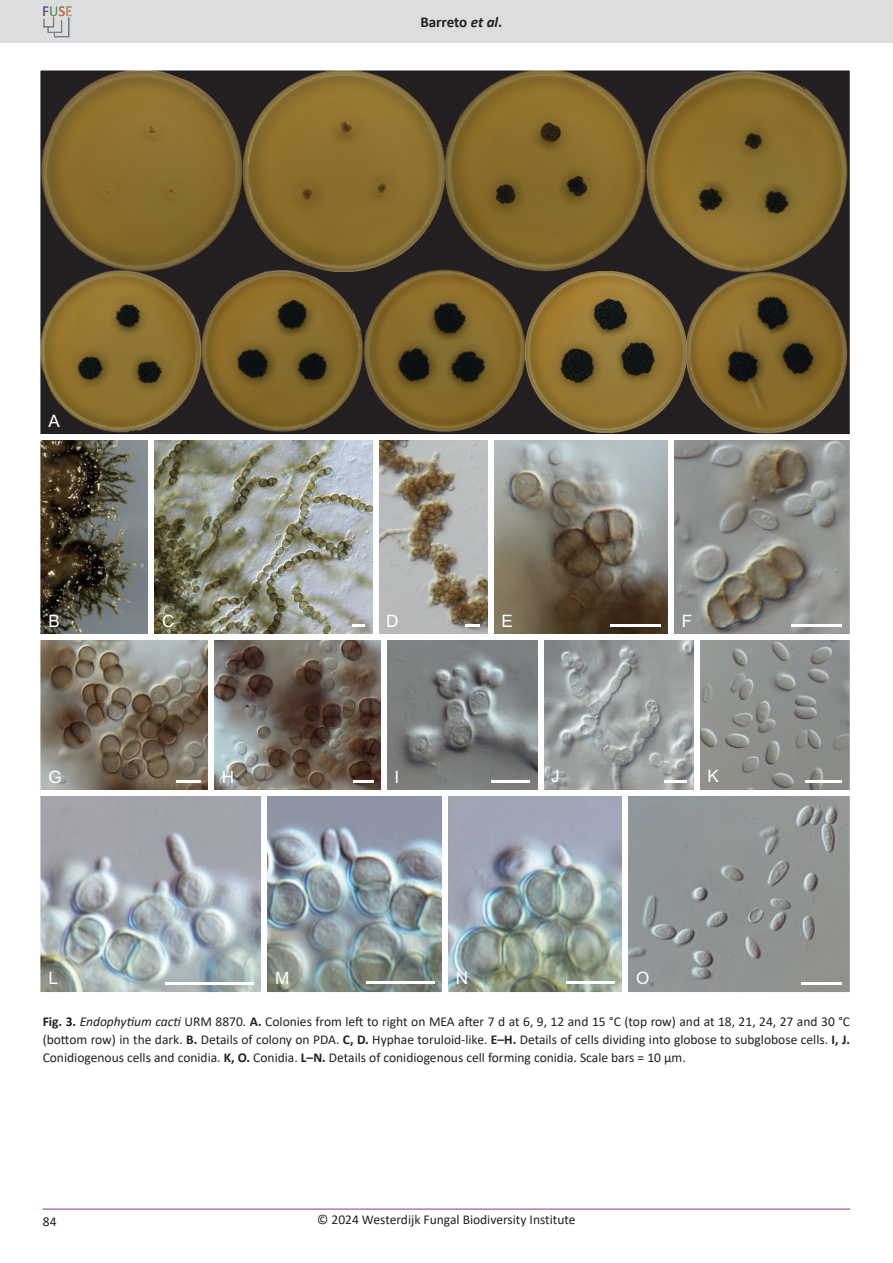
<style>
.page{position:relative;width:893px;height:1263px;background:#fff}
.page>*{position:absolute;margin:0;border:0;box-sizing:border-box;transform-origin:0 0}
.t1{font:17.1px "Arial";color:#fff}
.t2{font:700 15px "Calibri";letter-spacing:-.005em;color:#231f20}
.t3{font:13.5px/18px "Calibri";color:#231f20;text-align:justify}
.s1{font-style:italic}
.s2{font-weight:700}
</style>
<div class="page">
<div style="left:0;top:0;width:893px;height:43px;background:#dcdddf"></div>
<hr style="left:43px;top:1209px;width:807px;height:1px;background:#7b3996">
<img style="left:43px;top:6px;width:29px;height:31px">
<img style="left:41px;top:440px;width:808px;height:551px">
<img style="left:41px;top:440px;width:138px;height:15px">
<img style="left:179px;top:440px;width:161px;height:15px">
<img style="left:340px;top:440px;width:209px;height:16px">
<img style="left:653px;top:440px;width:196px;height:26px">
<svg style="left:41px;top:71px;width:808px;height:363px;background:#6e592a"></svg>
<hr style="left:176px;top:780px;width:24px;height:2px;background:#fff">
<hr style="left:353px;top:780px;width:20px;height:2px;background:#fff">
<hr style="left:491px;top:780px;width:39px;height:2px;background:#fff">
<hr style="left:664px;top:780px;width:22px;height:2px;background:#fff">
<hr style="left:805px;top:780px;width:37px;height:2px;background:#fff">
<div style="left:208px;top:638px;width:6px;height:155px;background:#fff"></div>
<div style="left:381px;top:638px;width:5px;height:155px;background:#fff"></div>
<div style="left:538px;top:638px;width:5px;height:155px;background:#fff"></div>
<div style="left:694px;top:638px;width:5px;height:155px;background:#fff"></div>
<div style="left:149px;top:437px;width:5px;height:200px;background:#fff"></div>
<div style="left:373px;top:437px;width:5px;height:200px;background:#fff"></div>
<div style="left:488px;top:437px;width:5px;height:201px;background:#fff"></div>
<div style="left:668px;top:437px;width:6px;height:200px;background:#fff"></div>
<div style="left:262px;top:793px;width:5px;height:201px;background:#fff"></div>
<div style="left:443px;top:793px;width:5px;height:201px;background:#fff"></div>
<div style="left:623px;top:793px;width:5px;height:201px;background:#fff"></div>
<div style="left:38px;top:635px;width:814px;height:5px;background:#fff"></div>
<div style="left:38px;top:791px;width:814px;height:5px;background:#fff"></div>
<svg style="left:353px;top:625px;width:12px;height:2px"></svg>
<svg style="left:466px;top:625px;width:14px;height:2px"></svg>
<hr style="left:610px;top:625px;width:50px;height:2px;background:#fff">
<hr style="left:791px;top:625px;width:51px;height:2px;background:#fff">
<hr style="left:801px;top:982px;width:41px;height:2px;background:#fff">
<hr style="left:566px;top:982px;width:49px;height:2px;background:#fff">
<hr style="left:366px;top:982px;width:68px;height:2px;background:#fff">
<hr style="left:165px;top:982px;width:89px;height:2px;background:#fff">
<div style="left:36px;top:66px;width:818px;height:930px;border:4px solid #fff"></div>
<p class="t2" style="left:420px;top:11px;width:83px">Barreto <span class="s1">et al</span>.</p>
<p class="t1" style="left:49px;top:409px;width:13px">A</p>
<p class="t1" style="left:49px;top:609px;width:13px">B</p>
<p class="t1" style="left:162px;top:609px;width:14px">C</p>
<p class="t1" style="left:386px;top:609px;width:14px">D</p>
<p class="t1" style="left:501px;top:609px;width:13px">E</p>
<p class="t1" style="left:682px;top:609px;width:12px">F</p>
<p class="t1" style="left:49px;top:765px;width:15px">G</p>
<p class="t1" style="left:222px;top:765px;width:14px">H</p>
<p class="t1" style="left:395px;top:765px;width:6px">I</p>
<p class="t1" style="left:551px;top:765px;width:10px">J</p>
<p class="t1" style="left:708px;top:765px;width:13px">K</p>
<p class="t1" style="left:49px;top:966px;width:11px">L</p>
<p class="t1" style="left:275px;top:966px;width:16px">M</p>
<p class="t1" style="left:456px;top:966px;width:14px">N</p>
<p class="t1" style="left:636px;top:966px;width:15px">O</p>
<p class="t3" style="left:43px;top:1012px;width:809px"><span class="s2">Fig. 3.</span> <span class="s1">Endophytium cacti</span> URM 8870. <span class="s2">A.</span> Colonies from left to right on MEA after 7 d at 6, 9, 12 and 15 °C (top row) and at 18, 21, 24, 27 and 30 °C (bottom row) in the dark. <span class="s2">B.</span> Details of colony on PDA. <span class="s2">C, D.</span> Hyphae toruloid-like. <span class="s2">E–H.</span> Details of cells dividing into globose to subglobose cells. <span class="s2">I, J.<br></span>Conidiogenous cells and conidia. <span class="s2">K, O.</span> Conidia. <span class="s2">L–N.</span> Details of conidiogenous cell forming conidia. Scale bars = 10 μm.</p>
<p class="t3" style="left:43px;top:1212px;width:15px">84</p>
<p class="t3" style="left:317px;top:1210px;width:260px">© 2024 Westerdijk Fungal Biodiversity Institute</p>
</div>
